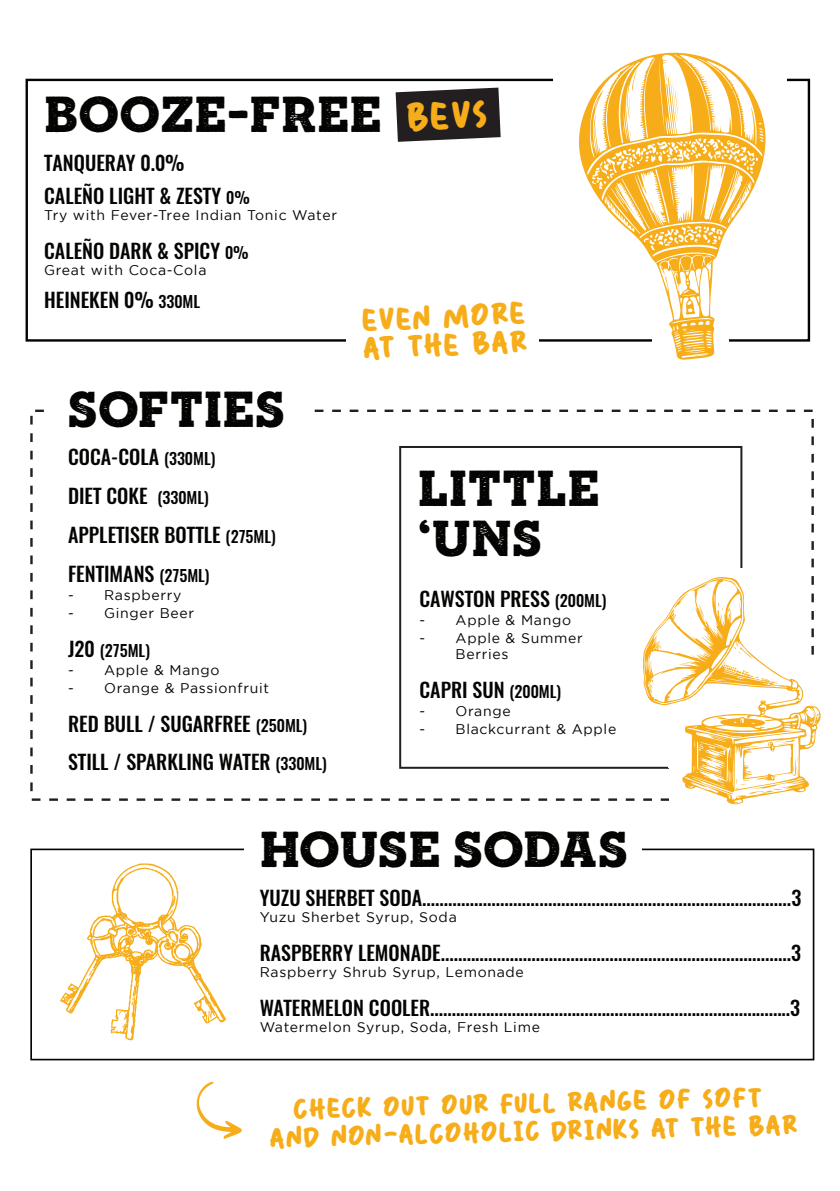
<style>
.page{position:relative;width:840px;height:1191px;background:#fff}
.page>*{position:absolute;margin:0;border:0;box-sizing:border-box;transform-origin:0 0}
.t1{font:48px/50px "Sonder Slab Black Rough";color:#040503}
.t2{font:48px "Sonder Slab Black Rough";letter-spacing:-.02em;color:#040503}
.t3{font:46.8px "Roots N Branches";color:#f6ad19}
.t4{font:37.8px/28px "Roots N Branches";color:#f6ad19}
.t5{font:33.8px/28px "Roots N Branches";color:#f6ad19;text-align:center}
.t6{font:500 20px/38.8px "Oswald";color:#040503}
.t7{font:500 16px "Oswald";color:#040503}
.t8{font:14px/16px "Gotham";letter-spacing:.05em;color:#040503}
.s1{font-size:16px}
.s2{font-size:20px}
</style>
<div class="page">
<div style="left:30px;top:848px;width:783px;height:212px;border:2px solid #040503"></div>
<div style="left:244px;top:822px;width:397px;height:63px;background:#fff"></div>
<div style="left:26px;top:79px;width:783px;height:263px;border:2px solid #040503"></div>
<div style="left:552px;top:47px;width:233px;height:58px;background:#fff"></div>
<svg style="left:395px;top:88px;width:105px;height:54px;background:#393536"></svg>
<svg style="left:196px;top:1081px;width:46px;height:58px"></svg>
<div style="left:346px;top:281px;width:192px;height:87px;background:#fff"></div>
<svg style="left:572px;top:52px;width:195px;height:308px"></svg>
<svg style="left:665px;top:70px;width:1px;height:12px"></svg>
<svg style="left:672px;top:79px;width:6px;height:46px"></svg>
<svg style="left:628px;top:69px;width:8px;height:44px"></svg>
<svg style="left:650px;top:202px;width:3px;height:7px"></svg>
<svg style="left:729px;top:186px;width:5px;height:14px"></svg>
<svg style="left:679px;top:256px;width:12px;height:15px"></svg>
<div style="left:399px;top:446px;width:343px;height:323px;border:2px solid #231f20"></div>
<div style="left:668px;top:568px;width:115px;height:246px;background:#fff"></div>
<svg style="left:642px;top:576px;width:179px;height:229px"></svg>
<svg style="left:673px;top:594px;width:14px;height:14px"></svg>
<svg style="left:733px;top:646px;width:19px;height:13px"></svg>
<svg style="left:725px;top:665px;width:52px;height:18px"></svg>
<svg style="left:648px;top:679px;width:5px;height:13px"></svg>
<svg style="left:735px;top:739px;width:62px;height:55px"></svg>
<svg style="left:716px;top:716px;width:10px;height:3px"></svg>
<svg style="left:759px;top:726px;width:6px;height:2px"></svg>
<svg style="left:698px;top:603px;width:31px;height:33px"></svg>
<svg style="left:720px;top:751px;width:4px;height:3px"></svg>
<svg style="left:715px;top:760px;width:6px;height:2px"></svg>
<svg style="left:60px;top:863px;width:166px;height:177px"></svg>
<h1 class="t1" style="left:44px;top:92px;width:339px">BOOZE-FREE</h1>
<h2 class="t3" style="left:405px;top:84px;width:84px;rotate:-3deg">BEVS</h2>
<p class="t6" style="left:44px;top:147px;width:207px;line-height:32.8px">TANQUERAY 0.0%<br>CALEÑO LIGHT &amp; ZESTY <span class="s1">0%</span></p>
<p class="t8" style="left:44px;top:207px;width:294px">Try with Fever-Tree Indian Tonic Water</p>
<p class="t6" style="left:44px;top:232px;width:206px">CALEÑO DARK &amp; SPICY <span class="s1">0%</span></p>
<p class="t8" style="left:44px;top:262px;width:164px">Great with Coca-Cola</p>
<p class="t6" style="left:44px;top:281px;width:157px">HEINEKEN 0% <span class="s1">330ML</span></p>
<h3 class="t4" style="left:361px;top:302px;width:167px;rotate:-3deg">EVEN MORE<br>AT THE BAR</h3>
<h1 class="t1" style="left:68px;top:387px;width:219px">SOFTIES</h1>
<p class="t6" style="left:68px;top:438px;width:209px">COCA-COLA <span class="s1">(330ML)<br></span>DIET COKE <span class="s1">(330ML)<br></span>APPLETISER BOTTLE <span class="s1">(275ML)<br></span>FENTIMANS <span class="s1">(275ML)</span></p>
<p class="t8" style="left:68px;top:586px;width:115px">- Raspberry</p>
<p class="t8" style="left:68px;top:604px;width:128px">- Ginger Beer</p>
<p class="t7" style="left:68px;top:639px;width:83px"><span class="s2">J20</span> (275ML)</p>
<p class="t8" style="left:68px;top:661px;width:153px">- Apple &amp; Mango</p>
<p class="t8" style="left:68px;top:679px;width:202px">- Orange &amp; Passionfruit</p>
<p class="t6" style="left:68px;top:704px;width:260px">RED BULL / SUGARFREE <span class="s1">(250ML)<br></span>STILL / SPARKLING WATER <span class="s1">(330ML)</span></p>
<h1 class="t1" style="left:417px;top:465px;width:183px">LITTLE 'UNS</h1>
<p class="t6" style="left:419px;top:579px;width:188px">CAWSTON PRESS <span class="s1">(200ML)</span></p>
<p class="t8" style="left:419px;top:611px;width:153px">- Apple &amp; Mango</p>
<p class="t8" style="left:455px;top:629px;width:129px;text-indent:-36px">- Apple &amp; Summer<br>Berries</p>
<p class="t6" style="left:419px;top:670px;width:143px">CAPRI SUN <span class="s1">(200ML)</span></p>
<p class="t8" style="left:419px;top:702px;width:93px">- Orange</p>
<p class="t8" style="left:419px;top:720px;width:198px">- Blackcurrant &amp; Apple</p>
<h1 class="t2" style="left:259px;top:828px;width:370px">HOUSE SODAS</h1>
<p class="t6" style="left:259px;top:878px;width:542px">YUZU SHERBET SODA.....................................................................................3</p>
<p class="t8" style="left:259px;top:908px;width:198px">Yuzu Sherbet Syrup, Soda</p>
<p class="t6" style="left:259px;top:933px;width:542px">RASPBERRY LEMONADE.................................................................................3</p>
<p class="t8" style="left:259px;top:963px;width:265px">Raspberry Shrub Syrup, Lemonade</p>
<p class="t6" style="left:259px;top:988px;width:541px">WATERMELON COOLER....................................................................................3</p>
<p class="t8" style="left:259px;top:1018px;width:281px">Watermelon Syrup, Soda, Fresh Lime</p>
<h3 class="t5" style="left:269px;top:1089px;width:530px;rotate:-1deg">CHECK OUT OUR FULL RANGE OF SOFT<br>AND NON-ALCOHOLIC DRINKS AT THE BAR</h3>
</div>
